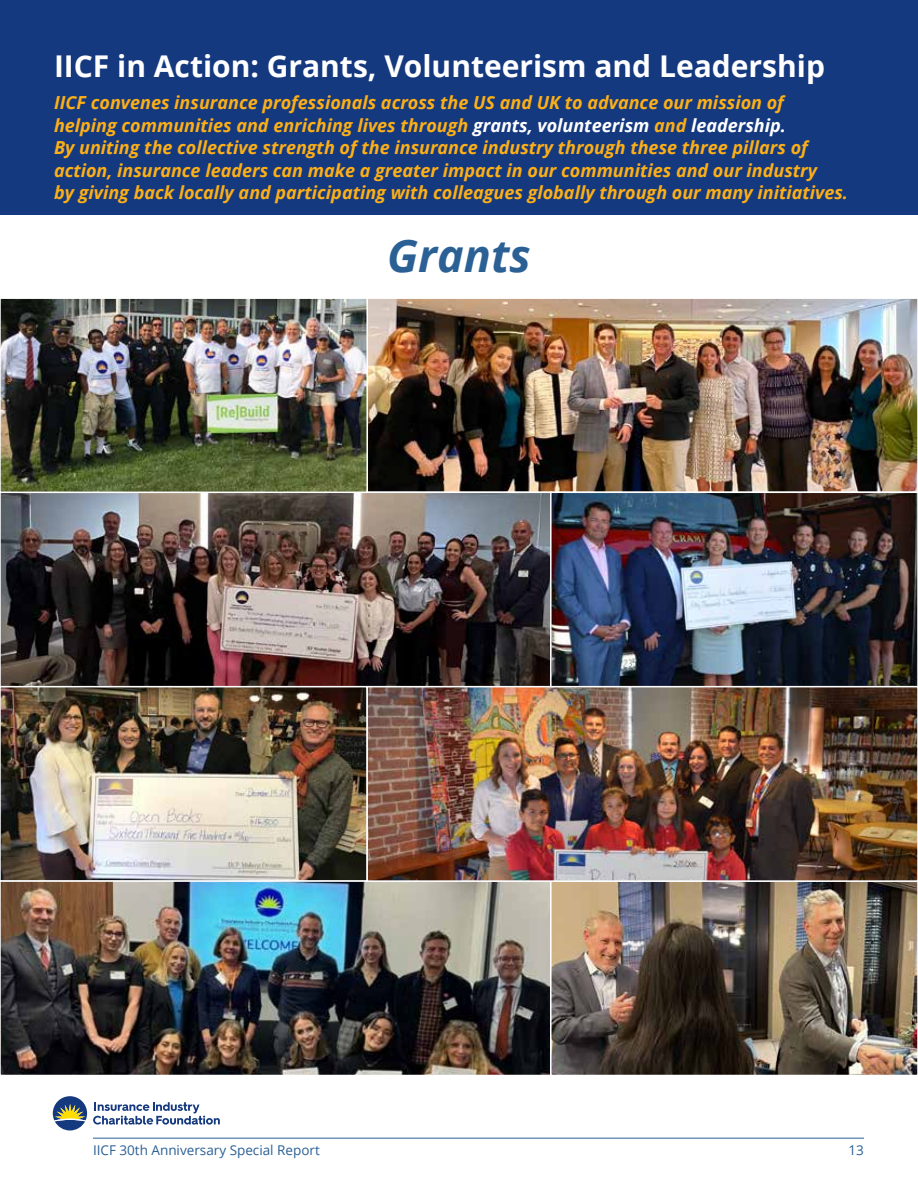
<style>
.page{position:relative;width:918px;height:1188px;background:#fff}
.page>*{position:absolute;margin:0;border:0;box-sizing:border-box;transform-origin:0 0}
.t1{font:italic 700 45px "Open Sans";color:#2b6095}
.t2{font:700 30px "Open Sans";color:#fff}
.t3{font:italic 700 18px/22.5px "Open Sans";color:#fcaf17}
.t4{font:13.5px "Open Sans";color:#2b6095}
.s1{color:#fff}
</style>
<div class="page">
<hr style="left:93px;top:1138px;width:771px;height:1px;background:#2b6095">
<svg style="left:93px;top:1102px;width:127px;height:23px"></svg>
<svg style="left:53px;top:1096px;width:34px;height:35px"></svg>
<img style="left:3px;top:495px;width:912px;height:189px">
<img style="left:369px;top:299px;width:549px;height:193px">
<div style="left:0;top:492px;width:552px;height:195px;border:2px solid #fff"></div>
<div style="left:550px;top:492px;width:368px;height:195px;border:2px solid #fff"></div>
<img style="left:0;top:685px;width:366px;height:195px">
<img style="left:0;top:880px;width:549px;height:195px">
<img style="left:549px;top:883px;width:369px;height:192px">
<img style="left:366px;top:685px;width:552px;height:198px">
<img style="left:0;top:299px;width:369px;height:195px">
<div style="left:0;top:0;width:918px;height:214px;background:#15397f"></div>
<h2 class="t2" style="left:54px;top:45px;width:772px">IICF in Action: Grants, Volunteerism and Leadership</h2>
<p class="t3" style="left:54px;top:91px;width:796px">IICF convenes insurance professionals across the US and UK to advance our mission of helping communities and enriching lives through <span class="s1">grants, volunteerism</span> and <span class="s1">leadership.<br></span>By uniting the collective strength of the insurance industry through these three pillars of action, insurance leaders can make a greater impact in our communities and our industry<br>by giving back locally and participating with colleagues globally through our many initiatives.</p>
<h1 class="t1" style="left:387px;top:224px;width:145px">Grants</h1>
<p class="t4" style="left:93px;top:1141px;width:228px">IICF 30th Anniversary Special Report</p>
<p class="t4" style="left:849px;top:1141px;width:17px">13</p>
</div>
